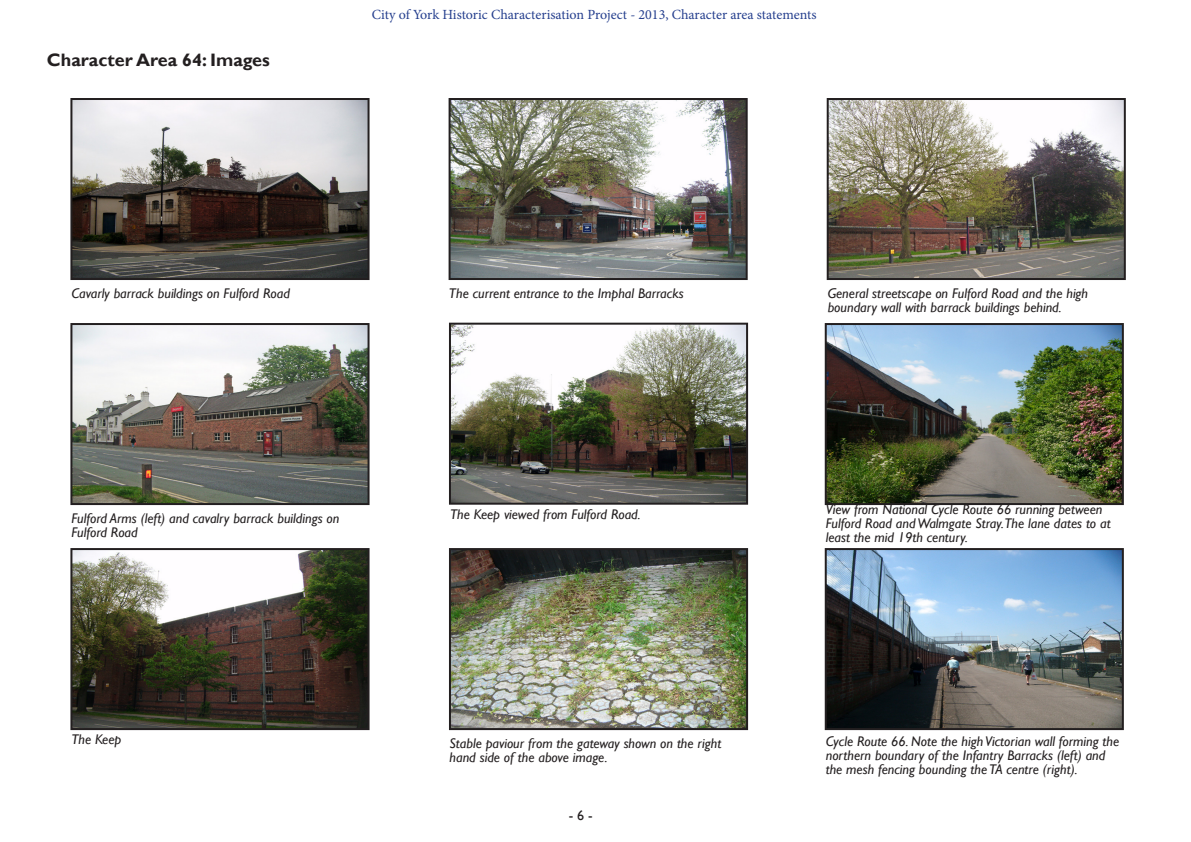
<style>
.page{position:relative;width:1191px;height:842px;background:#fff}
.page>*{position:absolute;margin:0;border:0;box-sizing:border-box;transform-origin:0 0}
.Sub-heading{font:700 18px "Gill Sans";color:#231f20}
.captions{font:italic 14px/14px "Gill Sans";color:#231f20}
.t1{font:14px "Minion Pro";color:#253f8e}
.t2{font:14px "Gill Sans";color:#231f20}
</style>
<div class="page">
<img style="left:73px;top:101px;width:293px;height:176px">
<div style="left:70px;top:98px;width:299px;height:182px;border:2px solid #231f20"></div>
<img style="left:73px;top:326px;width:293px;height:176px">
<div style="left:70px;top:323px;width:299px;height:182px;border:2px solid #231f20"></div>
<img style="left:73px;top:551px;width:293px;height:176px">
<div style="left:70px;top:548px;width:299px;height:182px;border:2px solid #231f20"></div>
<img style="left:452px;top:551px;width:293px;height:176px">
<div style="left:449px;top:548px;width:299px;height:182px;border:2px solid #231f20"></div>
<img style="left:452px;top:326px;width:293px;height:176px">
<div style="left:449px;top:323px;width:299px;height:182px;border:2px solid #231f20"></div>
<img style="left:451px;top:101px;width:293px;height:176px">
<div style="left:448px;top:98px;width:299px;height:182px;border:2px solid #231f20"></div>
<img style="left:829px;top:101px;width:293px;height:176px">
<div style="left:826px;top:98px;width:299px;height:182px;border:2px solid #231f20"></div>
<img style="left:827px;top:326px;width:293px;height:176px">
<div style="left:824px;top:323px;width:299px;height:182px;border:2px solid #231f20"></div>
<img style="left:827px;top:551px;width:293px;height:176px">
<div style="left:824px;top:548px;width:299px;height:182px;border:2px solid #231f20"></div>
<p class="Sub-heading" style="left:47px;top:50px;width:224px">Character Area 64: Images</p>
<p class="t1" style="left:372px;top:5px;width:446px">City of York Historic Characterisation Project - 2013, Character area statements</p>
<p class="captions" style="left:71px;top:286px;width:220px">Cavarly barrack buildings on Fulford Road</p>
<p class="captions" style="left:449px;top:286px;width:236px">The current entrance to the Imphal Barracks</p>
<p class="captions" style="left:827px;top:286px;width:262px">General streetscape on Fulford Road and the high boundary wall with barrack buildings behind.</p>
<p class="captions" style="left:71px;top:511px;width:269px">Fulford Arms (left) and cavalry barrack buildings on<br>Fulford Road</p>
<p class="captions" style="left:450px;top:508px;width:192px">The Keep viewed from Fulford Road.</p>
<p class="captions" style="left:825px;top:502px;width:286px">View from National Cycle Route 66 running between<br>Fulford Road and Walmgate Stray.The lane dates to at least the mid 19th century.</p>
<p class="captions" style="left:71px;top:732px;width:51px">The Keep</p>
<p class="captions" style="left:449px;top:736px;width:273px">Stable paviour from the gateway shown on the right hand side of the above image.</p>
<p class="captions" style="left:825px;top:734px;width:295px">Cycle Route 66. Note the high Victorian wall forming the northern boundary of the Infantry Barracks (left) and the mesh fencing bounding the TA centre (right).</p>
<p class="t2" style="left:569px;top:807px;width:25px">- 6 -</p>
</div>
